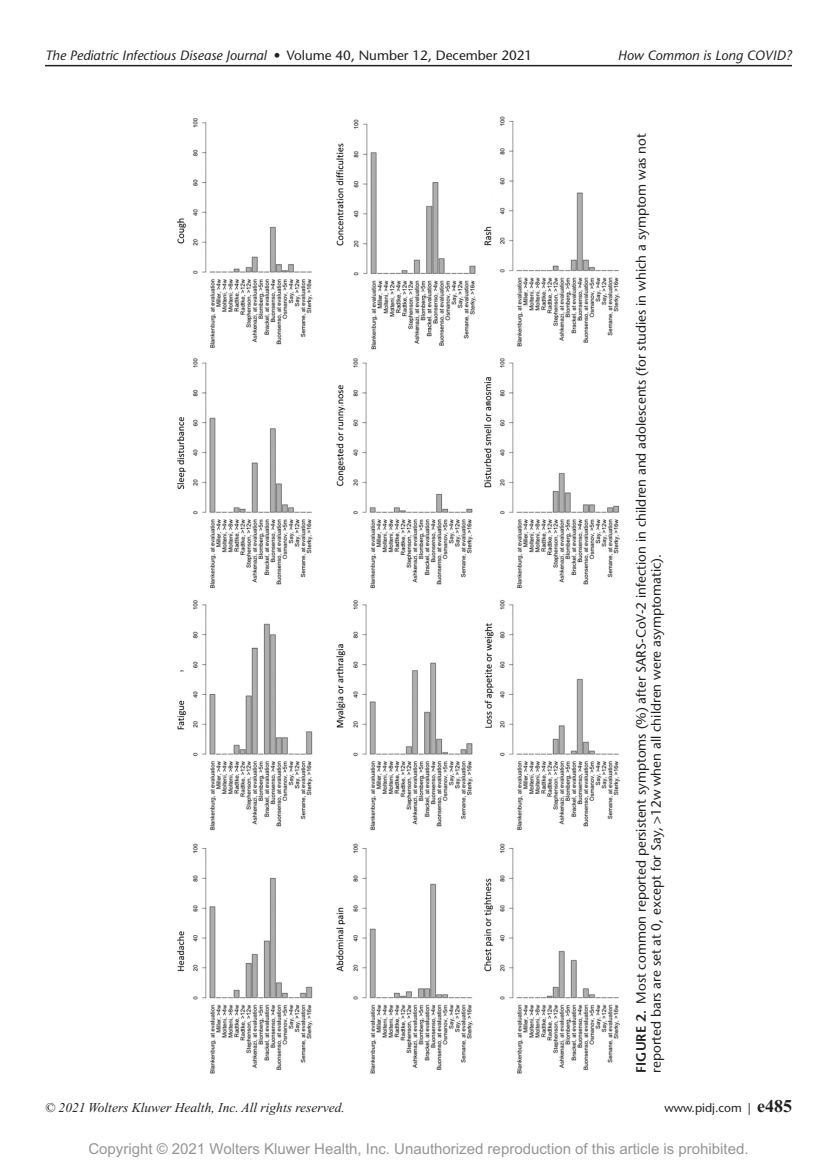
<style>
.page{position:relative;width:837px;height:1161px;background:#fff}
.page>*{position:absolute;margin:0;border:0;box-sizing:border-box;transform-origin:0 0}
.t1{font:15px "Arial MT Std";color:#939598}
.t2{font:500 13.5px/15px "Stone Sans Std";color:#231f20}
.t3{font:italic 500 13.5px "Stone Sans Std";color:#231f20}
.t4{font:italic 13.5px "Times New Roman PS Std";color:#231f20}
.t5{font:500 12px "Stone Sans Std";color:#231f20}
.s1{font-style:normal}
.s2{font-weight:600}
.s3{font-family:"Times New Roman PS Std";font-weight:700;font-size:18px}
</style>
<div class="page">
<hr style="left:45px;top:65px;width:747px;height:1px;background:#231f20">
<img style="left:178px;top:116px;width:442px;height:958px">
<p class="t3" style="left:45px;top:48px;width:489px">The Pediatric Infectious Disease Journal • <span class="s1">Volume 40, Number 12, December 2021</span></p>
<p class="t3" style="left:618px;top:48px;width:176px">How Common is Long COVID?</p>
<p class="t2" style="left:634px;top:1073px;width:941px;rotate:-90deg"><span class="s2">FIGURE 2.</span> Most common reported persistent symptoms (%) after SARS-CoV-2 infection in children and adolescents (for studies in which a symptom was not reported bars are set at 0, except for Say, &gt;12w when all children were asymptomatic).</p>
<p class="t4" style="left:45px;top:1100px;width:301px">© 2021 Wolters Kluwer Health, Inc. All rights reserved.</p>
<p class="t5" style="left:664px;top:1101px;width:129px">www.pidj.com | <span class="s3">e485</span></p>
<p class="t1" style="left:88px;top:1140px;width:662px">Copyright © 2021 Wolters Kluwer Health, Inc. Unauthorized reproduction of this article is prohibited.</p>
</div>
